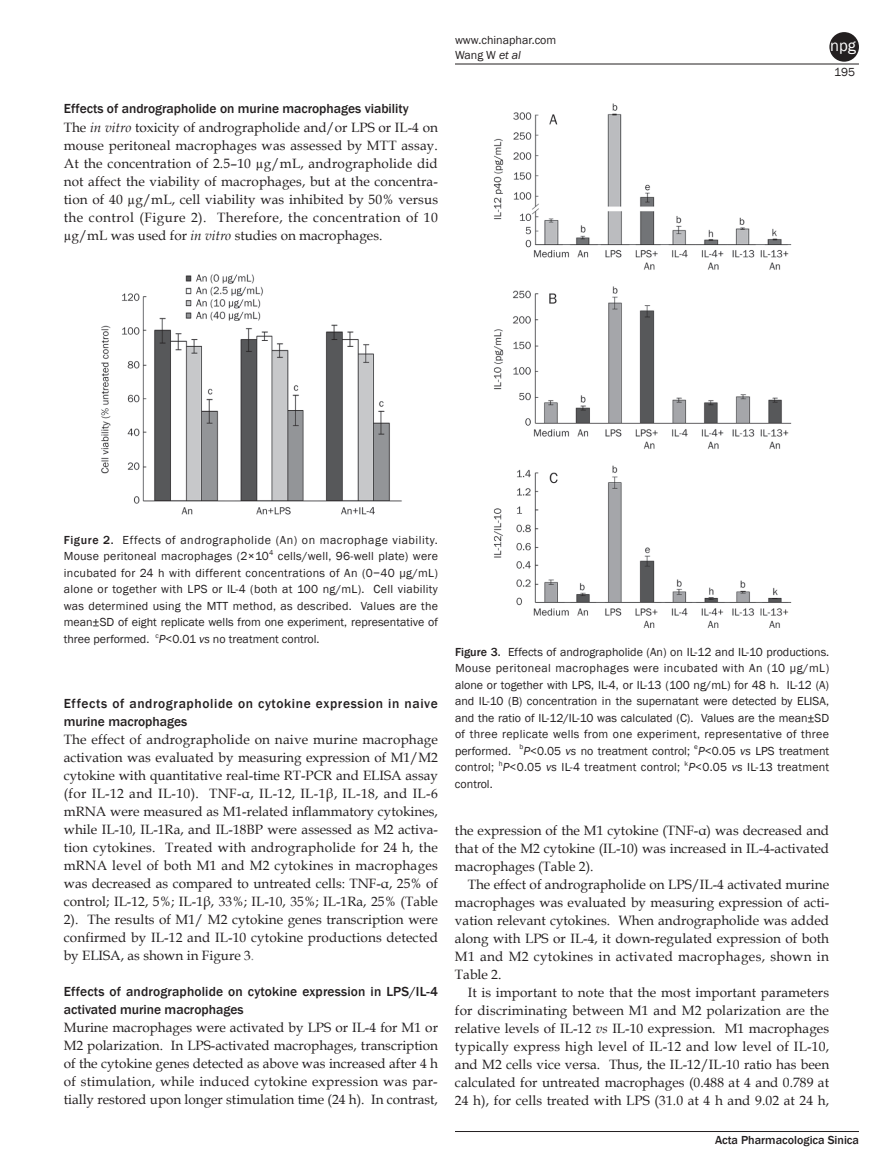
<style>
.page{position:relative;width:893px;height:1170px;background:#fff}
.page>*{position:absolute;margin:0;border:0;box-sizing:border-box;transform-origin:0 0}
.t1{font:16.5px "Franklin Gothic Book 2";color:#fff}
.t2{font:13.5px/18px "Book Antiqua";color:#231f20;text-align:justify}
.t3{font:13.5px/18px "Book Antiqua 2";color:#231f20;text-align:justify}
.t4{font:13.5px/18px "Franklin Gothic Medium 2";color:#231f20}
.t5{font:13.5px/18px "Franklin Gothic Medium 2";letter-spacing:.045em;color:#231f20}
.t6{font:13.5px "Book Antiqua 2";letter-spacing:.035em;color:#231f20}
.t7{font:13.5px "Book Antiqua 2";letter-spacing:.02em;color:#231f20}
.t8{font:13.5px "Book Antiqua";letter-spacing:.02em;color:#231f20}
.t9{font:12px/16.5px "Franklin Gothic Book 2";letter-spacing:.015em;color:#231f20}
.t10{font:12px "Franklin Gothic";letter-spacing:.025em;color:#231f20}
.t11{font:12px "Franklin Gothic Medium 2";color:#231f20}
.s1{font-family:"Franklin Gothic";font-style:italic}
.s2{font-family:"Book Antiqua 2"}
.s3{font-style:italic}
.s4{font-family:"Franklin Gothic Medium 2"}
.s5{font-family:"Book Antiqua"}
.s6{color:#7e8083}
</style>
<div class="page">
<hr style="left:455px;top:64px;width:404px;height:1px;background:#231f20">
<hr style="left:455px;top:1131px;width:404px;height:1px;background:#231f20">
<div style="left:829px;top:32px;width:30px;height:30px;background:#231f20;border-radius:50%"></div>
<img style="left:101px;top:274px;width:301px;height:241px">
<img style="left:493px;top:103px;width:299px;height:525px">
<p class="t9" style="left:455px;top:32px;width:103px;line-height:15px">www.chinaphar.com<br>Wang W <span class="s1">et al</span></p>
<p class="t4" style="left:64px;top:100px;width:347px">Effects of andrographolide on murine macrophages viability</p>
<p class="t2" style="left:64px;top:118px;width:376px"><span class="s2">The</span> <span class="s3">in vitro</span> toxicity of andrographolide and/or LPS or IL-4 on</p>
<p class="t3" style="left:64px;top:136px;width:376px">mouse peritoneal macrophages was assessed by MTT assay.</p>
<p class="t2" style="left:64px;top:154px;width:376px">At the concentration of 2.5–10 µg/mL, andrographolide did not affect the viability of macrophages, but at the concentra&shy;tion of 40 µg/mL, cell viability was inhibited by 50% versus</p>
<p class="t6" style="left:64px;top:207px;width:375px">the control (Figure 2). Therefore, the concentration of 10</p>
<p class="t2" style="left:64px;top:226px;width:320px">µg/mL was used for <span class="s3">in vitro</span> studies on macrophages.</p>
<p class="t1" style="left:830px;top:35px;width:27px">npg</p>
<p class="t9" style="left:834px;top:64px;width:22px">195</p>
<p class="t9" style="left:64px;top:531px;width:376px"><span class="s4">Figure 2.</span> Effects of andrographolide (An) on macrophage viability.<br>Mouse peritoneal macrophages (2×10<sup>4</sup> cells/well, 96-well plate) were</p>
<p class="t10" style="left:64px;top:565px;width:376px">incubated for 24 h with different concentrations of An (0−40 µg/mL)</p>
<p class="t9" style="left:64px;top:581px;width:376px;text-align:justify">alone or together with LPS or IL-4 (both at 100 ng/mL). Cell viability was determined using the MTT method, as described. Values are the mean±SD of eight replicate wells from one experiment, representative of three performed. <sup>c</sup><span class="s1">P</span>&lt;0.01 <span class="s1">vs</span> no treatment control.</p>
<p class="t5" style="left:64px;top:694px;width:376px">Effects of andrographolide on cytokine expression in naive murine macrophages</p>
<p class="t3" style="left:64px;top:730px;width:376px">The effect of andrographolide on naive murine macrophage</p>
<p class="t2" style="left:64px;top:748px;width:376px">activation was evaluated by measuring expression of M1/M2</p>
<p class="t3" style="left:64px;top:766px;width:376px">cytokine with quantitative real-time RT-PCR and ELISA assay <span class="s5">(for IL-12 and IL-10).</span> TNF-α, IL-12, IL-1β, IL-18, and IL-6 mRNA were measured as M1-related inflammatory cytokines,</p>
<p class="t2" style="left:64px;top:820px;width:376px">while IL-10, IL-1Ra, and IL-18BP were assessed as M2 activa-</p>
<p class="t7" style="left:64px;top:837px;width:376px"><span class="s5">tion cytokines.</span> Treated with andrographolide for 24 h, the</p>
<p class="t8" style="left:64px;top:855px;width:376px">mRNA level of both M1 and M2 cytokines in macrophages</p>
<p class="t3" style="left:64px;top:873px;width:376px">was decreased as compared to untreated cells: TNF-α, 25% of control; IL-12, 5%; IL-1β, 33%; IL-10, 35%; IL-1Ra, 25% (Table 2). The results of M1/ M2 cytokine genes transcription were</p>
<p class="t2" style="left:64px;top:927px;width:376px">confirmed by IL-12 and IL-10 cytokine productions detected by ELISA, as shown in Figure 3<span class="s6">.</span></p>
<p class="t4" style="left:64px;top:982px;width:376px">Effects of andrographolide on cytokine expression in LPS/IL-4 activated murine macrophages</p>
<p class="t2" style="left:64px;top:1017px;width:376px">Murine macrophages were activated by LPS or IL-4 for M1 or M2 polarization. In LPS-activated macrophages, transcription of the cytokine genes detected as above was increased after 4 h of stimulation, while induced cytokine expression was par&shy;tially restored upon longer stimulation time (24 h). In contrast,</p>
<p class="t9" style="left:455px;top:643px;width:376px;text-align:justify"><span class="s4">Figure 3.</span> Effects of andrographolide (An) on IL-12 and IL-10 productions.<br>Mouse peritoneal macrophages were incubated with An (10 µg/mL) alone or together with LPS, IL-4, or IL-13 (100 ng/mL) for 48 h. IL-12 (A) and IL-10 (B) concentration in the supernatant were detected by ELISA, and the ratio of IL-12/IL-10 was calculated (C). Values are the mean±SD of three replicate wells from one experiment, representative of three performed. <sup>b</sup><span class="s1">P</span>&lt;0.05 <span class="s1">vs</span> no treatment control; <sup>e</sup><span class="s1">P</span>&lt;0.05 <span class="s1">vs</span> LPS treatment control; <sup>h</sup><span class="s1">P</span>&lt;0.05 <span class="s1">vs</span> IL-4 treatment control; <sup>k</sup><span class="s1">P</span>&lt;0.05 <span class="s1">vs</span> IL-13 treatment control.</p>
<p class="t3" style="left:455px;top:820px;width:376px">the expression of the M1 cytokine (TNF-α) was decreased and</p>
<p class="t2" style="left:455px;top:838px;width:376px">that of the M2 cytokine (IL-10) was increased in IL-4-activated</p>
<p class="t3" style="left:468px;top:856px;width:363px;text-indent:-13px">macrophages (Table 2).<br>The effect of andrographolide on LPS/IL-4 activated murine</p>
<p class="t2" style="left:455px;top:892px;width:376px">macrophages was evaluated by measuring expression of acti&shy;vation relevant cytokines. When andrographolide was added along with LPS or IL-4, it down-regulated expression of both M1 and M2 cytokines in activated macrophages, shown in</p>
<p class="t3" style="left:455px;top:964px;width:48px">Table 2.</p>
<p class="t2" style="left:455px;top:982px;width:376px;text-indent:13px">It is important to note that the most important parameters for discriminating between M1 and M2 polarization are the relative levels of IL-12 <span class="s3">vs</span> IL-10 expression. M1 macrophages typically express high level of IL-12 and low level of IL-10,</p>
<p class="t3" style="left:455px;top:1054px;width:376px">and M2 cells vice versa. Thus, the IL-12/IL-10 ratio has been</p>
<p class="t2" style="left:455px;top:1072px;width:376px">calculated for untreated macrophages (0.488 at 4 and 0.789 at<br>24 h), for cells treated with LPS (31.0 at 4 h and 9.02 at 24 h,</p>
<p class="t11" style="left:715px;top:1132px;width:145px">Acta Pharmacologica Sinica</p>
</div>
